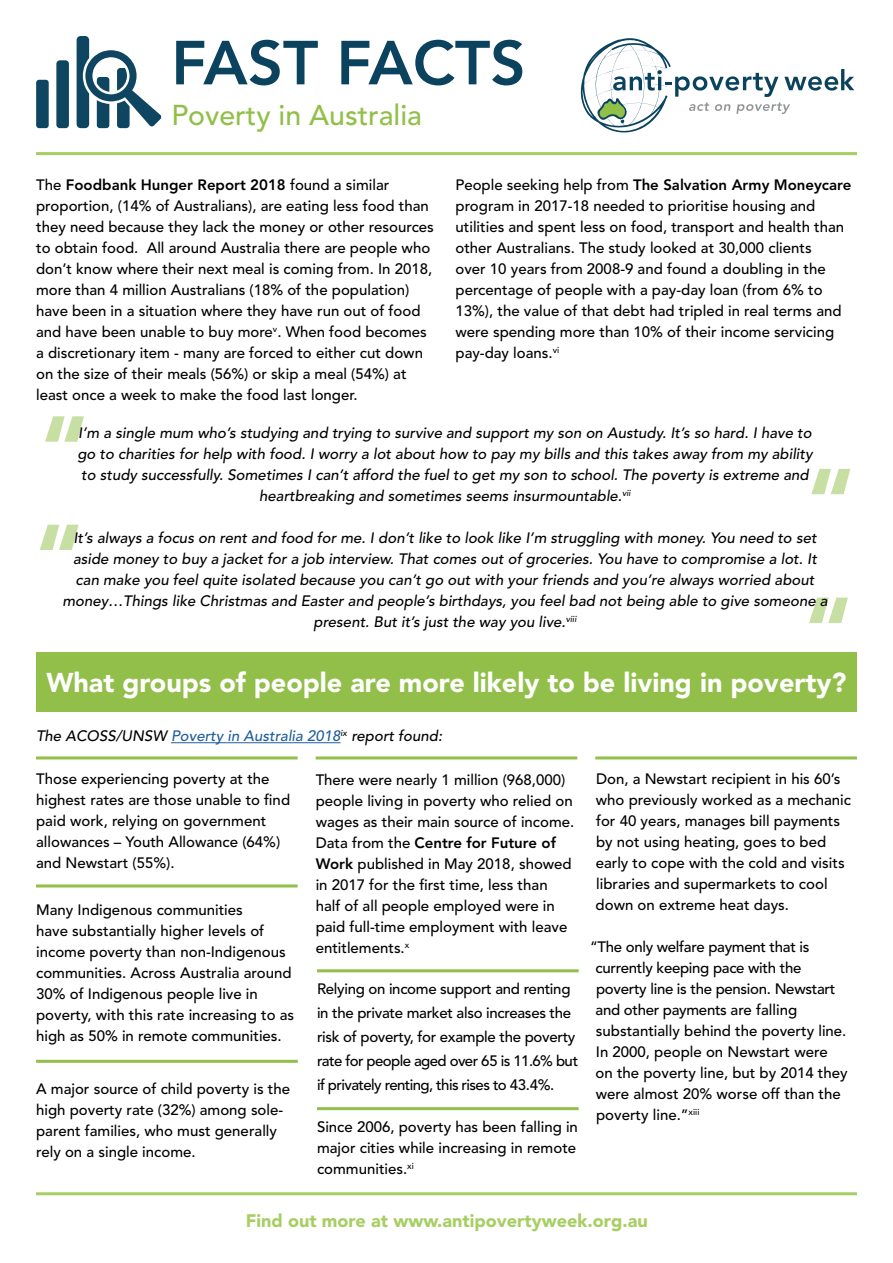
<style>
.page{position:relative;width:893px;height:1263px;background:#fff}
.page>*{position:absolute;margin:0;border:0;box-sizing:border-box;transform-origin:0 0}
.t1{font:900 90px/128.7px "Avenir LT Std";color:#92bf49}
.t2{font:800 61.5px "Avenir LT Std";color:#0b435e}
.t3{font:500 28.5px "Avenir LT Std";color:#92bf49}
.t4{font:900 27px "Avenir LT Std";color:#fff}
.t5{font:900 18px "Avenir LT Std";color:#a7ce63}
.t6{font:500 15px/21px "Avenir LT Std";color:#000}
.t7{font:italic 500 15px/21px "Avenir LT Std";color:#000;text-align:center}
.t8{font:500 15px/24px "Avenir LT Std";letter-spacing:-.02em;color:#000}
.s1{font-weight:800}
.s2{color:#215e9e}
</style>
<div class="page">
<svg style="left:580px;top:38px;width:274px;height:95px"></svg>
<hr style="left:36px;top:152px;width:821px;height:3px;background:#a7ce63">
<hr style="left:36px;top:1192px;width:821px;height:3px;background:#a7ce63">
<div style="left:36px;top:80px;width:13px;height:48px;background:#0e4560;border-radius:3px"></div>
<div style="left:56px;top:60px;width:13px;height:68px;background:#0e4560;border-radius:3px"></div>
<svg style="left:77px;top:36px;width:85px;height:92px"></svg>
<hr style="left:171px;top:742px;width:169px;height:1px;background:#215e9e">
<div style="left:36px;top:652px;width:821px;height:60px;background:#92bf49"></div>
<hr style="left:36px;top:884px;width:262px;height:3px;background:#92bf49">
<hr style="left:36px;top:756px;width:262px;height:3px;background:#92bf49">
<hr style="left:316px;top:756px;width:261px;height:3px;background:#92bf49">
<hr style="left:36px;top:1060px;width:262px;height:3px;background:#92bf49">
<hr style="left:595px;top:756px;width:262px;height:3px;background:#92bf49">
<hr style="left:317px;top:969px;width:262px;height:3px;background:#92bf49">
<hr style="left:317px;top:1107px;width:262px;height:3px;background:#92bf49">
<h2 class="t2" style="left:171px;top:27px;width:356px">FAST FACTS</h2>
<h3 class="t3" style="left:171px;top:99px;width:252px">Poverty in Australia</h3>
<p class="t6" style="left:36px;top:175px;width:399px">The <span class="s1">Foodbank Hunger Report 2018</span> found a similar proportion, (14% of Australians), are eating less food than they need because they lack the money or other resources to obtain food. All around Australia there are people who don’t know where their next meal is coming from. In 2018, more than 4 million Australians (18% of the population) have been in a situation where they have run out of food and have been unable to buy more<sup>v</sup>. When food becomes a discretionary item - many are forced to either cut down on the size of their meals (56%) or skip a meal (54%) at least once a week to make the food last longer.</p>
<p class="t6" style="left:455px;top:175px;width:397px">People seeking help from <span class="s1">The Salvation Army Moneycare </span>program in 2017-18 needed to prioritise housing and utilities and spent less on food, transport and health than other Australians. The study looked at 30,000 clients<br>over 10 years from 2008-9 and found a doubling in the percentage of people with a pay-day loan (from 6% to 13%), the value of that debt had tripled in real terms and were spending more than 10% of their income servicing pay-day loans.<sup>vi</sup></p>
<p class="t7" style="left:77px;top:423px;width:737px">I’m a single mum who’s studying and trying to survive and support my son on Austudy. It’s so hard. I have to go to charities for help with food. I worry a lot about how to pay my bills and this takes away from my ability to study successfully. Sometimes I can’t afford the fuel to get my son to school. The poverty is extreme and heartbreaking and sometimes seems insurmountable.<sup>vii</sup></p>
<p class="t7" style="left:62px;top:528px;width:767px">It’s always a focus on rent and food for me. I don’t like to look like I’m struggling with money. You need to set aside money to buy a jacket for a job interview. That comes out of groceries. You have to compromise a lot. It can make you feel quite isolated because you can’t go out with your friends and you’re always worried about money…Things like Christmas and Easter and people’s birthdays, you feel bad not being able to give someone a present. But it’s just the way you live.<sup>viii</sup></p>
<h1 class="t1" style="left:41px;top:384px;width:48px">“</h1>
<h1 class="t1" style="left:805px;top:437px;width:51px">“ “</h1>
<h1 class="t1" style="left:36px;top:492px;width:48px">“</h1>
<h3 class="t4" style="left:46px;top:666px;width:801px">What groups of people are more likely to be living in poverty?</h3>
<p class="t7" style="left:36px;top:726px;width:408px">The ACOSS/UNSW <span class="s2">Poverty in Australia 2018</span><sup>ix</sup> report found:</p>
<p class="t6" style="left:36px;top:769px;width:255px">Those experiencing poverty at the highest rates are those unable to find paid work, relying on government allowances – Youth Allowance (64%) and Newstart (55%).</p>
<p class="t6" style="left:36px;top:900px;width:260px">Many Indigenous communities<br>have substantially higher levels of income poverty than non-Indigenous communities. Across Australia around 30% of Indigenous people live in poverty, with this rate increasing to as high as 50% in remote communities.</p>
<p class="t6" style="left:36px;top:1078px;width:255px">A major source of child poverty is the high poverty rate (32%) among sole&shy;parent families, who must generally rely on a single income.</p>
<p class="t6" style="left:316px;top:769px;width:260px">There were nearly 1 million (968,000) people living in poverty who relied on wages as their main source of income.<br>Data from the <span class="s1">Centre for Future of Work</span> published in May 2018, showed in 2017 for the first time, less than half of all people employed were in paid full-time employment with leave entitlements.<sup>x</sup></p>
<p class="t6" style="left:596px;top:769px;width:257px">Don, a Newstart recipient in his 60’s who previously worked as a mechanic for 40 years, manages bill payments by not using heating, goes to bed early to cope with the cold and visits libraries and supermarkets to cool down on extreme heat days.</p>
<p class="t6" style="left:596px;top:937px;width:254px;text-indent:-6px">“The only welfare payment that is currently keeping pace with the poverty line is the pension. Newstart and other payments are falling substantially behind the poverty line.<br>In 2000, people on Newstart were on the poverty line, but by 2014 they were almost 20% worse off than the poverty line.”<sup>xiii</sup></p>
<p class="t8" style="left:317px;top:977px;width:263px">Relying on income support and renting in the private market also increases the risk of poverty, for example the poverty rate for people aged over 65 is 11.6% but if privately renting, this rises to 43.4%.</p>
<p class="t6" style="left:317px;top:1117px;width:262px;text-align:justify">Since 2006, poverty has been falling in major cities while increasing in remote communities.<sup>xi</sup></p>
<p class="t5" style="left:246px;top:1210px;width:403px">Find out more at www.antipovertyweek.org.au</p>
</div>
